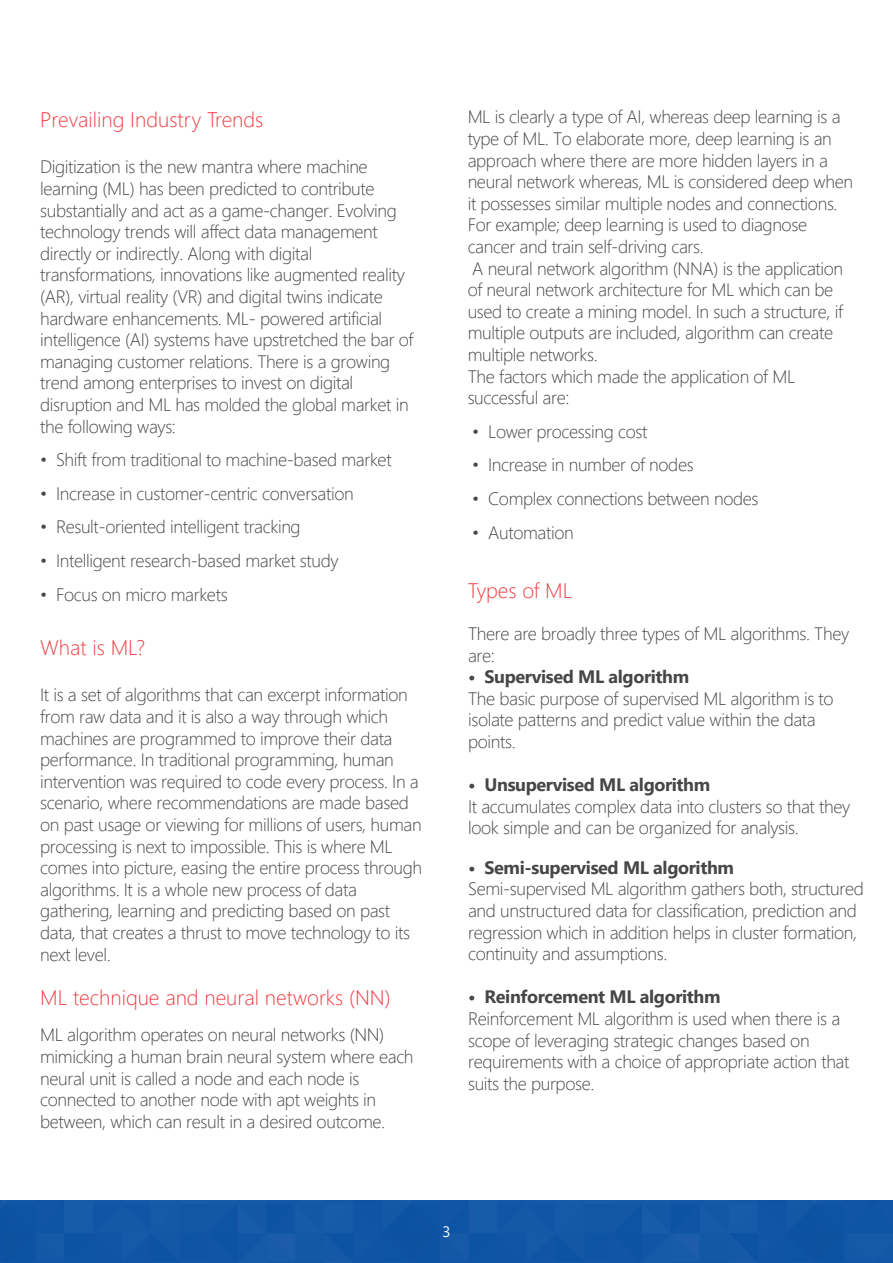
<style>
.page{position:relative;width:893px;height:1263px;background:#fff}
.page>*{position:absolute;margin:0;border:0;box-sizing:border-box;transform-origin:0 0}
.t1{font:300 21px "Segoe UI";color:#ee3d43}
.t2{font:300 18px/21.6px "Segoe UI";letter-spacing:-.02em;color:#454647}
.t3{font:700 18px "Segoe UI";letter-spacing:-.02em;color:#454647}
.t4{font:15px "Segoe UI";color:#fff}
</style>
<div class="page">
<div style="left:0;top:1201px;width:893px;height:62px;background:#1156a6"></div>
<p class="t1" style="left:40px;top:100px;width:225px">Prevailing Industry Trends</p>
<p class="t2" style="left:40px;top:154px;width:375px">Digitization is the new mantra where machine learning (ML) has been predicted to contribute substantially and act as a game-changer. Evolving technology trends will affect data management directly or indirectly. Along with digital transformations, innovations like augmented reality (AR), virtual reality (VR) and digital twins indicate hardware enhancements. ML- powered artificial intelligence (AI) systems have upstretched the bar of managing customer relations. There is a growing trend among enterprises to invest on digital disruption and ML has molded the global market in the following ways:</p>
<p class="t2" style="left:40px;top:447px;width:353px">• Shift from traditional to machine-based market</p>
<p class="t2" style="left:40px;top:481px;width:315px">• Increase in customer-centric conversation</p>
<p class="t2" style="left:40px;top:514px;width:262px">• Result-oriented intelligent tracking</p>
<p class="t2" style="left:40px;top:548px;width:300px">• Intelligent research-based market study</p>
<p class="t2" style="left:40px;top:582px;width:189px">• Focus on micro markets</p>
<p class="t1" style="left:40px;top:628px;width:107px">What is ML?</p>
<p class="t2" style="left:40px;top:682px;width:384px">It is a set of algorithms that can excerpt information from raw data and it is also a way through which machines are programmed to improve their data performance. In traditional programming, human intervention was required to code every process. In a scenario, where recommendations are made based on past usage or viewing for millions of users, human processing is next to impossible. This is where ML comes into picture, easing the entire process through algorithms. It is a whole new process of data gathering, learning and predicting based on past data, that creates a thrust to move technology to its next level.</p>
<p class="t1" style="left:40px;top:977px;width:352px">ML technique and neural networks (NN)</p>
<p class="t2" style="left:40px;top:1022px;width:375px">ML algorithm operates on neural networks (NN) mimicking a human brain neural system where each neural unit is called a node and each node is connected to another node with apt weights in between, which can result in a desired outcome.</p>
<p class="t2" style="left:468px;top:104px;width:387px">ML is clearly a type of AI, whereas deep learning is a type of ML. To elaborate more, deep learning is an approach where there are more hidden layers in a neural network whereas, ML is considered deep when it possesses similar multiple nodes and connections.<br>For example; deep learning is used to diagnose cancer and train self-driving cars.<br>A neural network algorithm (NNA) is the application of neural network architecture for ML which can be used to create a mining model. In such a structure, if multiple outputs are included, algorithm can create multiple networks.<br>The factors which made the application of ML successful are:</p>
<p class="t2" style="left:472px;top:419px;width:177px">• Lower processing cost</p>
<p class="t2" style="left:472px;top:452px;width:223px">• Increase in number of nodes</p>
<p class="t2" style="left:472px;top:486px;width:288px">• Complex connections between nodes</p>
<p class="t2" style="left:472px;top:520px;width:103px">• Automation</p>
<p class="t1" style="left:468px;top:570px;width:106px">Types of ML</p>
<p class="t2" style="left:468px;top:621px;width:383px">There are broadly three types of ML algorithms. They are:</p>
<p class="t3" style="left:468px;top:660px;width:223px">• Supervised ML algorithm</p>
<p class="t2" style="left:468px;top:686px;width:367px">The basic purpose of supervised ML algorithm is to isolate patterns and predict value within the data points.</p>
<p class="t3" style="left:468px;top:768px;width:244px">• Unsupervised ML algorithm</p>
<p class="t2" style="left:468px;top:794px;width:384px">It accumulates complex data into clusters so that they look simple and can be organized for analysis.</p>
<p class="t3" style="left:468px;top:850px;width:267px">• Semi-supervised ML algorithm</p>
<p class="t2" style="left:468px;top:876px;width:397px">Semi-supervised ML algorithm gathers both, structured and unstructured data for classification, prediction and regression which in addition helps in cluster formation, continuity and assumptions.</p>
<p class="t3" style="left:468px;top:980px;width:254px">• Reinforcement ML algorithm</p>
<p class="t2" style="left:468px;top:1006px;width:383px">Reinforcement ML algorithm is used when there is a scope of leveraging strategic changes based on requirements with a choice of appropriate action that suits the purpose.</p>
<p class="t4" style="left:442px;top:1218px;width:10px">3</p>
</div>
